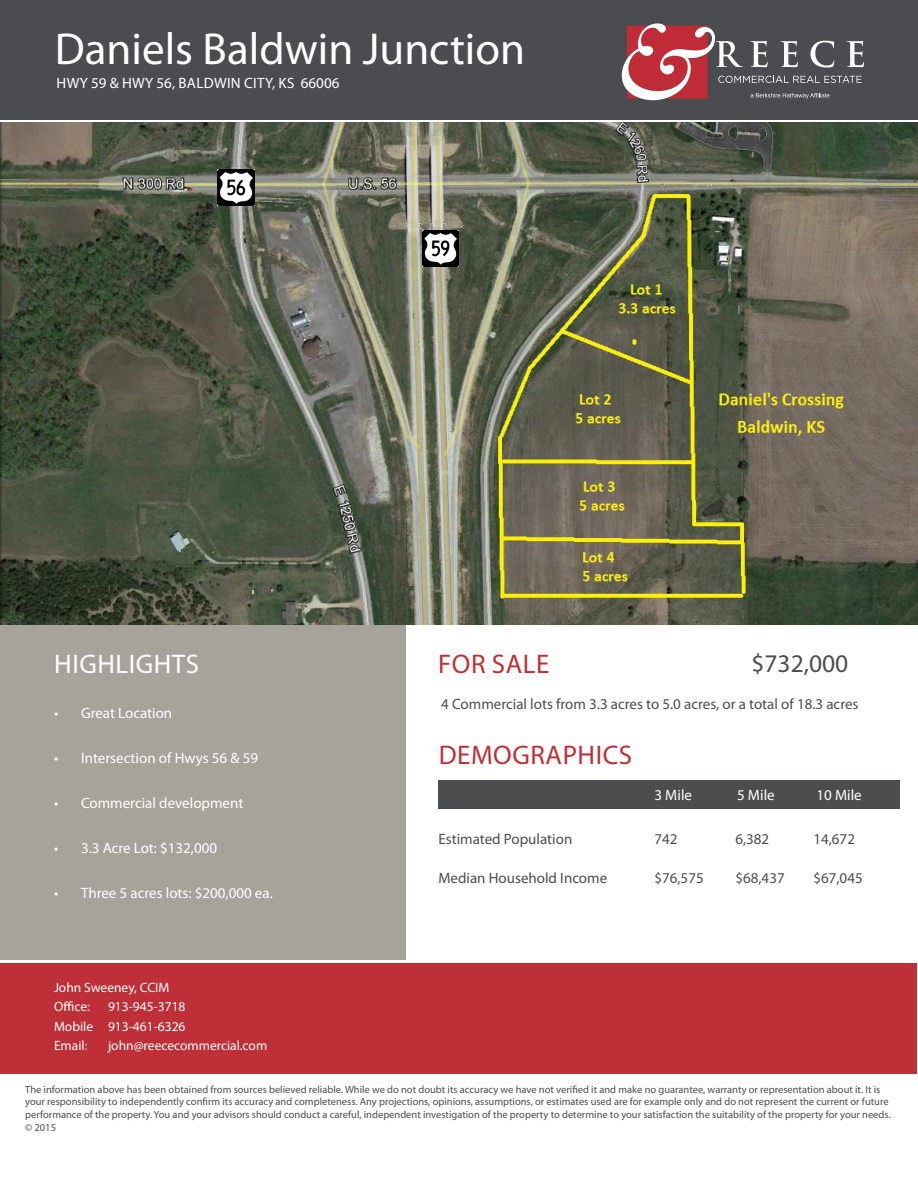
<style>
.page{position:relative;width:918px;height:1188px;background:#fff}
.page>*{position:absolute;margin:0;border:0;box-sizing:border-box;transform-origin:0 0}
.t1{font:45px "Myriad Pro";color:#fff}
.t2{font:27px "Myriad Pro";letter-spacing:.02em;color:#bf2f38}
.t3{font:27px "Myriad Pro";letter-spacing:.02em;color:#fff}
.t4{font:25.5px "Myriad Pro";color:#4c4d4f}
.t5{font:15px "Myriad Pro";color:#4c4d4f}
.t6{font:15px "Myriad Pro";color:#fff}
.t7{font:15px "Myriad Pro";letter-spacing:.02em;color:#fff}
.t8{font:13.5px "Myriad Pro";color:#fff}
.t9{font:10.5px/12.6px "Myriad Pro";color:#4c4d4f}
</style>
<div class="page">
<div style="left:1px;top:1px;width:917px;height:119px;background:#4a4c4f"></div>
<div style="left:1px;top:964px;width:916px;height:110px;background:#be2f37"></div>
<div style="left:1px;top:625px;width:405px;height:334px;background:#a6a39a"></div>
<svg style="left:622px;top:23px;width:242px;height:77px"></svg>
<div style="left:438px;top:780px;width:462px;height:29px;background:#4c4d4f"></div>
<img style="left:1px;top:123px;width:917px;height:502px">
<img style="left:218px;top:169px;width:36px;height:37px">
<img style="left:422px;top:230px;width:37px;height:37px">
<p class="t1" style="left:55px;top:21px;width:472px">Daniels Baldwin Junction</p>
<p class="t7" style="left:57px;top:74px;width:284px">HWY 59 &amp; HWY 56, BALDWIN CITY, KS 66006</p>
<p class="t3" style="left:54px;top:647px;width:146px">HIGHLIGHTS</p>
<p class="t2" style="left:438px;top:647px;width:113px">FOR SALE</p>
<p class="t4" style="left:752px;top:648px;width:98px">$732,000</p>
<p class="t6" style="left:54px;top:704px;width:120px">• Great Location</p>
<p class="t6" style="left:54px;top:749px;width:206px">• Intersection of Hwys 56 &amp; 59</p>
<p class="t6" style="left:54px;top:794px;width:191px">• Commercial development</p>
<p class="t6" style="left:54px;top:839px;width:165px">• 3.3 Acre Lot: $132,000</p>
<p class="t6" style="left:54px;top:884px;width:220px">• Three 5 acres lots: $200,000 ea.</p>
<p class="t5" style="left:441px;top:695px;width:419px">4 Commercial lots from 3.3 acres to 5.0 acres, or a total of 18.3 acres</p>
<p class="t2" style="left:439px;top:738px;width:195px">DEMOGRAPHICS</p>
<p class="t6" style="left:654px;top:786px;width:39px">3 Mile</p>
<p class="t6" style="left:737px;top:786px;width:39px">5 Mile</p>
<p class="t6" style="left:816px;top:786px;width:47px">10 Mile</p>
<p class="t5" style="left:438px;top:829px;width:135px">Estimated Population</p>
<p class="t5" style="left:654px;top:829px;width:25px">742</p>
<p class="t5" style="left:735px;top:829px;width:35px">6,382</p>
<p class="t5" style="left:813px;top:829px;width:43px">14,672</p>
<p class="t5" style="left:438px;top:868px;width:170px">Median Household Income</p>
<p class="t5" style="left:654px;top:868px;width:51px">$76,575</p>
<p class="t5" style="left:735px;top:868px;width:51px">$68,437</p>
<p class="t5" style="left:813px;top:868px;width:51px">$67,045</p>
<p class="t8" style="left:54px;top:979px;width:117px">John Sweeney, CCIM</p>
<p class="t8" style="left:54px;top:998px;width:38px">Office:</p>
<p class="t8" style="left:108px;top:998px;width:79px">913-945-3718</p>
<p class="t8" style="left:54px;top:1018px;width:133px">Mobile 913-461-6326</p>
<p class="t8" style="left:54px;top:1037px;width:35px">Email:</p>
<p class="t8" style="left:108px;top:1037px;width:161px">john@reececommercial.com</p>
<p class="t9" style="left:25px;top:1083px;width:867px">The information above has been obtained from sources believed reliable. While we do not doubt its accuracy we have not verified it and make no guarantee, warranty or representation about it. It is your responsibility to independently confirm its accuracy and completeness. Any projections, opinions, assumptions, or estimates used are for example only and do not represent the current or future performance of the property. You and your advisors should conduct a careful, independent investigation of the property to determine to your satisfaction the suitability of the property for your needs.</p>
<p class="t9" style="left:25px;top:1121px;width:32px">© 2015</p>
</div>
